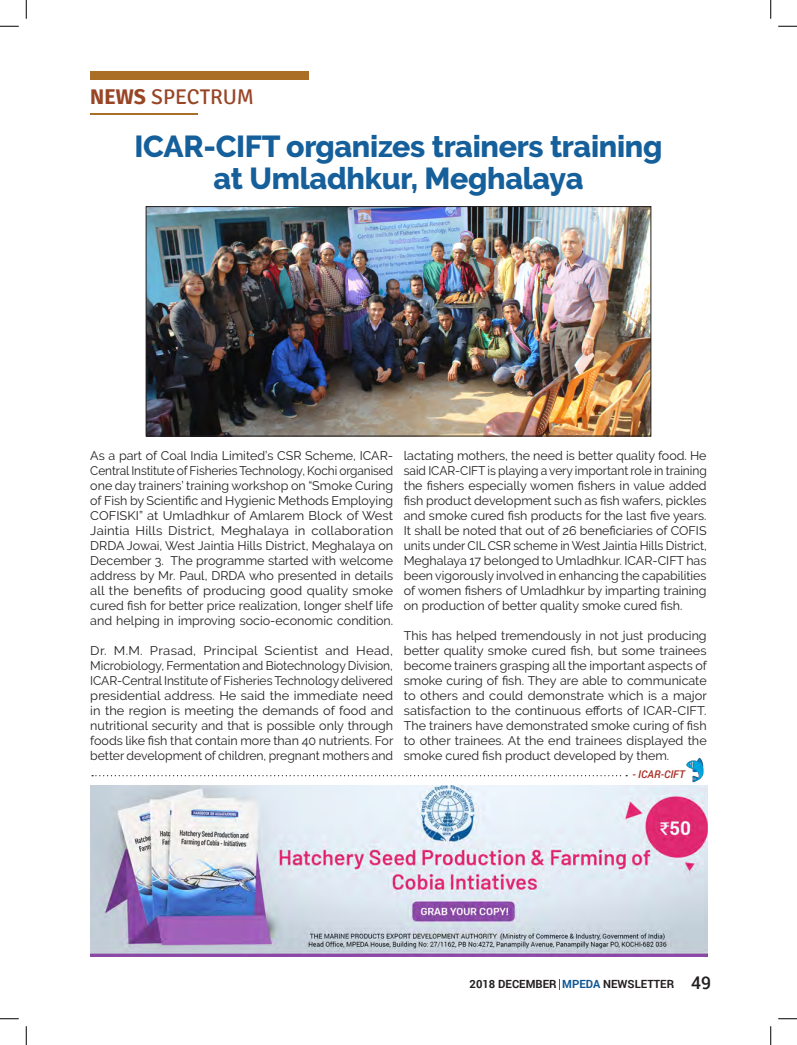
<style>
.page{position:relative;width:797px;height:1045px;background:#fff}
.page>*{position:absolute;margin:0;border:0;box-sizing:border-box;transform-origin:0 0}
.t1{font:800 30.25px "Raleway";letter-spacing:-.01em;color:#155f9b}
.t2{font:21.25px "Signika";color:#984526}
.t3{font:12.5px/15px "Raleway";color:#231f20;text-align:justify}
.t4{font:12.5px/15px "Raleway";color:#231f20;text-align:justify;scale:1.05 1}
.t5{font:700 11.25px "Roboto";color:#231f20}
.t6{font:italic 500 10.62px "Roboto";color:#a92b22}
.s1{font-family:"Fira Sans";font-weight:700}
.s2{color:#105695}
.s3{font-weight:500;font-size:17.5px}
</style>
<div class="page">
<img style="left:148px;top:208px;width:501px;height:226px">
<div style="left:146px;top:206px;width:505px;height:230px;border:1px solid #231f20"></div>
<div style="left:90px;top:71px;width:218px;height:8px;background:#aa6e26"></div>
<hr style="left:90px;top:113px;width:108px;height:1px;background:#aa6e26">
<img style="left:686px;top:757px;width:18px;height:26px">
<img style="left:90px;top:785px;width:617px;height:172px">
<svg style="left:92px;top:775px;width:535px;height:1px"></svg>
<svg style="left:0;top:25px;width:19px;height:2px"></svg>
<svg style="left:778px;top:25px;width:19px;height:2px"></svg>
<svg style="left:0;top:1018px;width:19px;height:1px"></svg>
<svg style="left:778px;top:1018px;width:19px;height:1px"></svg>
<svg style="left:25px;top:0;width:2px;height:19px"></svg>
<svg style="left:25px;top:1026px;width:2px;height:19px"></svg>
<svg style="left:770px;top:0;width:1px;height:19px"></svg>
<svg style="left:770px;top:1026px;width:1px;height:19px"></svg>
<p class="t2" style="left:90px;top:85px;width:165px"><span class="s1">NEWS</span> SPECTRUM</p>
<p class="t1" style="left:134px;top:129px;width:529px">ICAR-CIFT organizes trainers training</p>
<p class="t1" style="left:213px;top:162px;width:371px">at Umladhkur, Meghalaya</p>
<p class="t3" style="left:90px;top:448px;width:304px">As a part of Coal India Limited’s CSR Scheme, ICAR-Central Institute of Fisheries Technology, Kochi organised one day trainers’ training workshop on “Smoke Curing of Fish by Scientific and Hygienic Methods Employing COFISKI” at Umladhkur of Amlarem Block of West Jaintia Hills District, Meghalaya in collaboration DRDA Jowai, West Jaintia Hills District, Meghalaya on December 3. The programme started with welcome address by Mr. Paul, DRDA who presented in details all the benefits of producing good quality smoke cured fish for better price realization, longer shelf life and helping in improving socio-economic condition.</p>
<p class="t4" style="left:90px;top:643px;width:290px">Dr. M.M. Prasad, Principal Scientist and Head, Microbiology, Fermentation and Biotechnology Division, ICAR-Central Institute of Fisheries Technology delivered presidential address. He said the immediate need in the region is meeting the demands of food and nutritional security and that is possible only through foods like fish that contain more than 40 nutrients. For better development of children, pregnant mothers and</p>
<p class="t3" style="left:404px;top:448px;width:304px">lactating mothers, the need is better quality food. He said ICAR-CIFT is playing a very important role in training the fishers especially women fishers in value added fish product development such as fish wafers, pickles and smoke cured fish products for the last five years.<br>It shall be noted that out of 26 beneficiaries of COFIS units under CIL CSR scheme in West Jaintia Hills District, Meghalaya 17 belonged to Umladhkur. ICAR-CIFT has been vigorously involved in enhancing the capabilities of women fishers of Umladhkur by imparting training on production of better quality smoke cured fish.</p>
<p class="t3" style="left:404px;top:628px;width:305px">This has helped tremendously in not just producing better quality smoke cured fish, but some trainees become trainers grasping all the important aspects of smoke curing of fish. They are able to communicate to others and could demonstrate which is a major satisfaction to the continuous efforts of ICAR-CIFT.<br>The trainers have demonstrated smoke curing of fish to other trainees. At the end trainees displayed the smoke cured fish product developed by them.</p>
<p class="t6" style="left:632px;top:767px;width:54px">- ICAR-CIFT</p>
<p class="t5" style="left:469px;top:975px;width:243px">2018 DECEMBER <span class="s2">MPEDA</span> NEWSLETTER <span class="s3">49</span></p>
</div>
